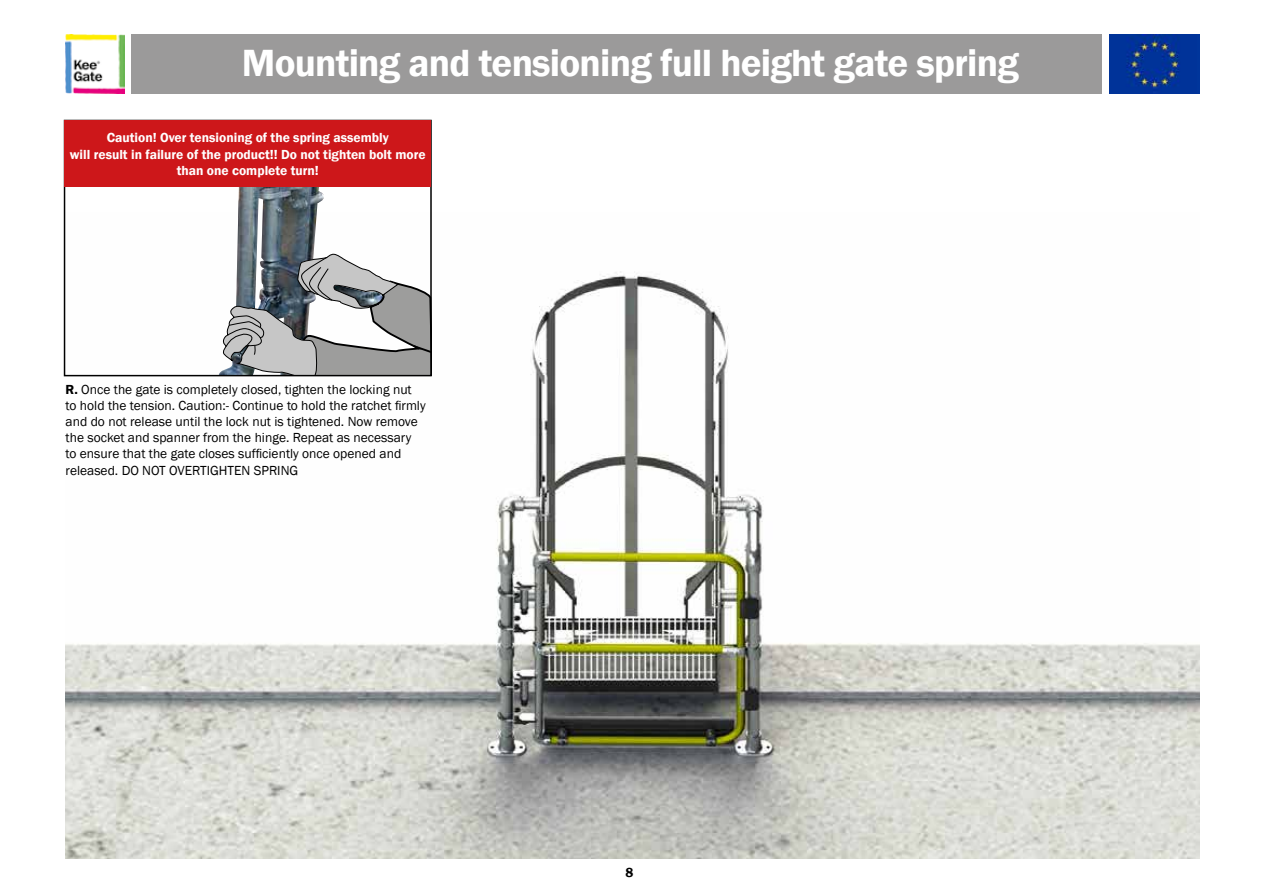
<style>
.page{position:relative;width:1263px;height:893px;background:#fff}
.page>*{position:absolute;margin:0;border:0;box-sizing:border-box;transform-origin:0 0}
.t1{font:600 39px "Franklin Gothic";letter-spacing:-.02em;color:#fff}
.t2{font:13.5px/16.2px "Franklin Gothic";color:#000}
.t3{font:600 13.5px/16.2px "Franklin Gothic";color:#fff;text-align:center}
.t4{font:600 13.5px "Franklin Gothic";color:#000}
.s1{font-weight:600}
</style>
<div class="page">
<div style="left:131px;top:34px;width:1068px;height:60px;background:#9b9a9a"></div>
<img style="left:66px;top:34px;width:59px;height:60px">
<div style="left:1102px;top:33px;width:97px;height:62px;background:#fff"></div>
<img style="left:1110px;top:34px;width:89px;height:60px">
<img style="left:66px;top:271px;width:1134px;height:588px">
<img style="left:67px;top:187px;width:268px;height:186px">
<svg style="left:220px;top:254px;width:209px;height:119px"></svg>
<div style="left:64px;top:120px;width:368px;height:256px;border:2px solid #000"></div>
<div style="left:65px;top:120px;width:366px;height:67px;background:#cd171a"></div>
<h1 class="t1" style="left:242px;top:39px;width:778px">Mounting and tensioning full height gate spring</h1>
<p class="t3" style="left:70px;top:130px;width:357px">Caution! Over tensioning of the spring assembly<br>will result in failure of the product!! Do not tighten bolt more than one complete turn!</p>
<p class="t2" style="left:66px;top:381px;width:362px"><span class="s1">R.</span> Once the gate is completely closed, tighten the locking nut to hold the tension. Caution:- Continue to hold the ratchet firmly and do not release until the lock nut is tightened. Now remove the socket and spanner from the hinge. Repeat as necessary<br>to ensure that the gate closes sufficiently once opened and released. DO NOT OVERTIGHTEN SPRING</p>
<p class="t4" style="left:625px;top:864px;width:9px">8</p>
</div>
